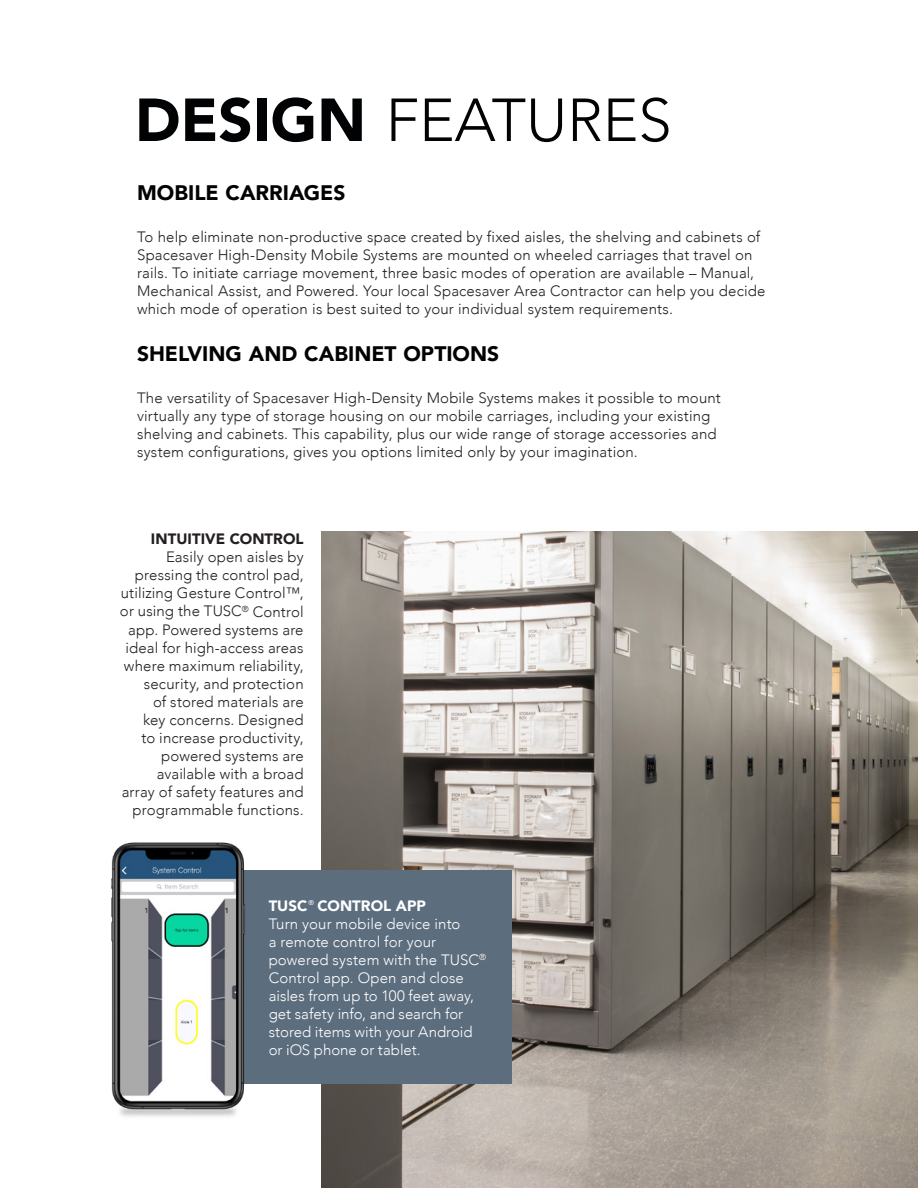
<style>
.page{position:relative;width:918px;height:1188px;background:#fff}
.page>*{position:absolute;margin:0;border:0;box-sizing:border-box;transform-origin:0 0}
.t1{font:300 60px "Avenir";color:#010203}
.t2{font:900 21px "Avenir";color:#010203}
.t3{font:300 15px/18px "Avenir";letter-spacing:.01em;color:#231f20}
.t4{font:300 15px/18px "Avenir";color:#fff}
.t5{font:900 15px "Avenir";letter-spacing:.005em;color:#231f20}
.s1{font-weight:900}
</style>
<div class="page">
<img style="left:322px;top:531px;width:596px;height:657px">
<div style="left:234px;top:870px;width:278px;height:214px;background:#5c6d7e"></div>
<img style="left:111px;top:842px;width:134px;height:275px">
<h1 class="t1" style="left:135px;top:85px;width:538px"><span class="s1">DESIGN</span> FEATURES</h1>
<h2 class="t2" style="left:137px;top:174px;width:210px">MOBILE CARRIAGES</h2>
<p class="t3" style="left:137px;top:227px;width:630px">To help eliminate non-productive space created by fixed aisles, the shelving and cabinets of Spacesaver High-Density Mobile Systems are mounted on wheeled carriages that travel on rails. To initiate carriage movement, three basic modes of operation are available – Manual, Mechanical Assist, and Powered. Your local Spacesaver Area Contractor can help you decide which mode of operation is best suited to your individual system requirements.</p>
<h2 class="t2" style="left:137px;top:336px;width:364px">SHELVING AND CABINET OPTIONS</h2>
<p class="t3" style="left:137px;top:389px;width:585px">The versatility of Spacesaver High-Density Mobile Systems makes it possible to mount virtually any type of storage housing on our mobile carriages, including your existing shelving and cabinets. This capability, plus our wide range of storage accessories and system configurations, gives you options limited only by your imagination.</p>
<p class="t5" style="left:151px;top:526px;width:154px">INTUITIVE CONTROL</p>
<p class="t3" style="left:120px;top:548px;width:185px;text-align:right">Easily open aisles by pressing the control pad, utilizing Gesture Control™, or using the TUSC<sup>®</sup> Control app. Powered systems are ideal for high-access areas where maximum reliability, security, and protection<br>of stored materials are<br>key concerns. Designed<br>to increase productivity, powered systems are available with a broad array of safety features and programmable functions.</p>
<p class="t4" style="left:269px;top:897px;width:219px"><span class="s1">TUSC</span> <sup>®</sup> <span class="s1">CONTROL APP<br></span>Turn your mobile device into<br>a remote control for your powered system with the TUSC<sup>®<br></sup>Control app. Open and close aisles from up to 100 feet away, get safety info, and search for stored items with your Android or iOS phone or tablet.</p>
</div>
